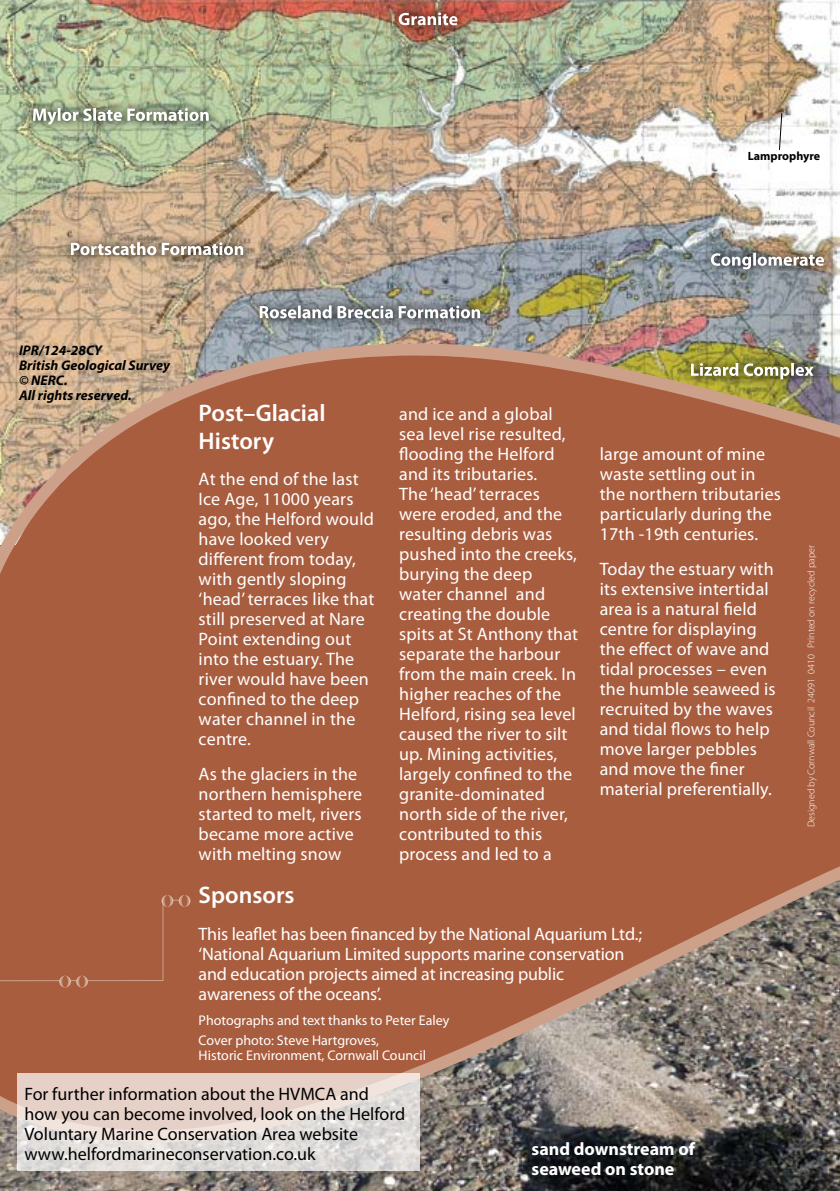
<style>
.page{position:relative;width:840px;height:1191px;background:#fff}
.page>*{position:absolute;margin:0;border:0;box-sizing:border-box;transform-origin:0 0}
.t1{font:600 24px/28.8px "Myriad Pro";color:#fff}
.t2{font:18px/20px "Myriad Pro";letter-spacing:.01em;color:#fff}
.t3{font:18px/20px "Myriad Pro";letter-spacing:-.01em;color:#fff}
.t4{font:18px/20px "Myriad Pro";color:#000}
.t5{font:700 18px/20px "Myriad Pro";color:#fff}
.t6{font:14px/20px "Myriad Pro";color:#fff}
.t7{font:italic 700 14px/15px "Myriad Pro";color:#000}
.t8{font:700 12px "Myriad Pro";color:#000}
.t9{font:300 10px "Myriad Pro";color:#fff}
</style>
<div class="page">
<div style="left:0;top:0;width:839px;height:1191px;background:#a95d3f"></div>
<img style="left:0;top:0;width:839px;height:337px">
<svg style="left:0;top:337px;width:839px;height:237px"></svg>
<svg style="left:0;top:867px;width:839px;height:324px"></svg>
<svg style="left:17px;top:1073px;width:403px;height:98px;background:#e3d8d2"></svg>
<svg style="left:778px;top:112px;width:4px;height:39px"></svg>
<svg style="left:22px;top:97px;width:206px;height:47px;background:#a7b892"></svg>
<svg style="left:33px;top:108px;width:175px;height:17px;background:#a6b09d"></svg>
<svg style="left:60px;top:231px;width:202px;height:43px;background:#bba184"></svg>
<svg style="left:71px;top:242px;width:172px;height:13px;background:#b9aea1"></svg>
<img style="left:248px;top:294px;width:251px;height:44px">
<svg style="left:259px;top:305px;width:221px;height:13px;background:#a3a7a8"></svg>
<img style="left:387px;top:1px;width:90px;height:44px">
<svg style="left:398px;top:12px;width:59px;height:13px"></svg>
<img style="left:699px;top:242px;width:140px;height:47px">
<svg style="left:710px;top:253px;width:113px;height:16px;background:#9c9b98"></svg>
<img style="left:679px;top:352px;width:153px;height:46px">
<svg style="left:690px;top:363px;width:123px;height:16px;background:#9f9d72"></svg>
<svg style="left:0;top:899px;width:186px;height:82px"></svg>
<svg style="left:161px;top:895px;width:12px;height:11px"></svg>
<svg style="left:163px;top:895px;width:9px;height:11px"></svg>
<div style="left:164px;top:895px;width:6px;height:11px;background:#a95d3f;border-radius:50%"></div>
<svg style="left:179px;top:895px;width:11px;height:11px"></svg>
<svg style="left:180px;top:895px;width:9px;height:11px"></svg>
<div style="left:182px;top:895px;width:5px;height:11px;background:#a95d3f;border-radius:50%"></div>
<svg style="left:76px;top:975px;width:12px;height:12px"></svg>
<svg style="left:78px;top:975px;width:8px;height:12px"></svg>
<div style="left:79px;top:975px;width:6px;height:12px;background:#a95d3f;border-radius:50%"></div>
<svg style="left:59px;top:975px;width:12px;height:12px"></svg>
<svg style="left:61px;top:975px;width:8px;height:12px"></svg>
<div style="left:62px;top:975px;width:6px;height:12px;background:#a95d3f;border-radius:50%"></div>
<p class="t8" style="left:747px;top:148px;width:74px">Lamprophyre</p>
<p class="t7" style="left:19px;top:342px;width:152px">IPR/124-28CY<br>British Geological Survey © NERC.<br>All rights reserved.</p>
<h1 class="t1" style="left:198px;top:397px;width:128px">Post–Glacial<br>History</h1>
<p class="t2" style="left:198px;top:469px;width:177px">At the end of the last<br>Ice Age, 11000 years ago, the Helford would have looked very different from today, with gently sloping ‘head’ terraces like that still preserved at Nare<br>Point extending out into the estuary. The river would have been confined to the deep water channel in the centre.</p>
<p class="t2" style="left:198px;top:764px;width:165px">As the glaciers in the northern hemisphere started to melt, rivers became more active with melting snow</p>
<p class="t2" style="left:399px;top:404px;width:180px">and ice and a global sea level rise resulted, flooding the Helford and its tributaries.<br>The ‘head’ terraces were eroded, and the resulting debris was pushed into the creeks, burying the deep water channel and creating the double spits at St Anthony that separate the harbour from the main creek. In higher reaches of the<br>Helford, rising sea level caused the river to silt up. Mining activities, largely confined to the granite-dominated north side of the river, contributed to this process and led to a</p>
<p class="t2" style="left:599px;top:444px;width:183px">large amount of mine waste settling out in the northern tributaries particularly during the<br>17th -19th centuries.</p>
<p class="t2" style="left:599px;top:559px;width:177px">Today the estuary with its extensive intertidal area is a natural field centre for displaying the effect of wave and tidal processes – even the humble seaweed is recruited by the waves and tidal flows to help move larger pebbles and move the finer material preferentially.</p>
<h1 class="t1" style="left:198px;top:880px;width:97px">Sponsors</h1>
<p class="t3" style="left:198px;top:924px;width:444px">This leaflet has been financed by the National Aquarium Ltd.; ‘National Aquarium Limited supports marine conservation and education projects aimed at increasing public awareness of the oceans’.</p>
<p class="t6" style="left:198px;top:1010px;width:252px">Photographs and text thanks to Peter Ealey<br>Cover photo: Steve Hartgroves,</p>
<p class="t6" style="left:198px;top:1045px;width:229px">Historic Environment, Cornwall Council</p>
<p class="t9" style="left:805px;top:827px;width:284px;rotate:-90deg">Designed by Cornwall Council 24091 0410 Printed on recycled paper</p>
<p class="t4" style="left:24px;top:1084px;width:382px">For further information about the HVMCA and how you can become involved, look on the Helford Voluntary Marine Conservation Area website www.helfordmarineconservation.co.uk</p>
<p class="t5" style="left:531px;top:1138px;width:165px">sand downstream of seaweed on stone</p>
</div>
